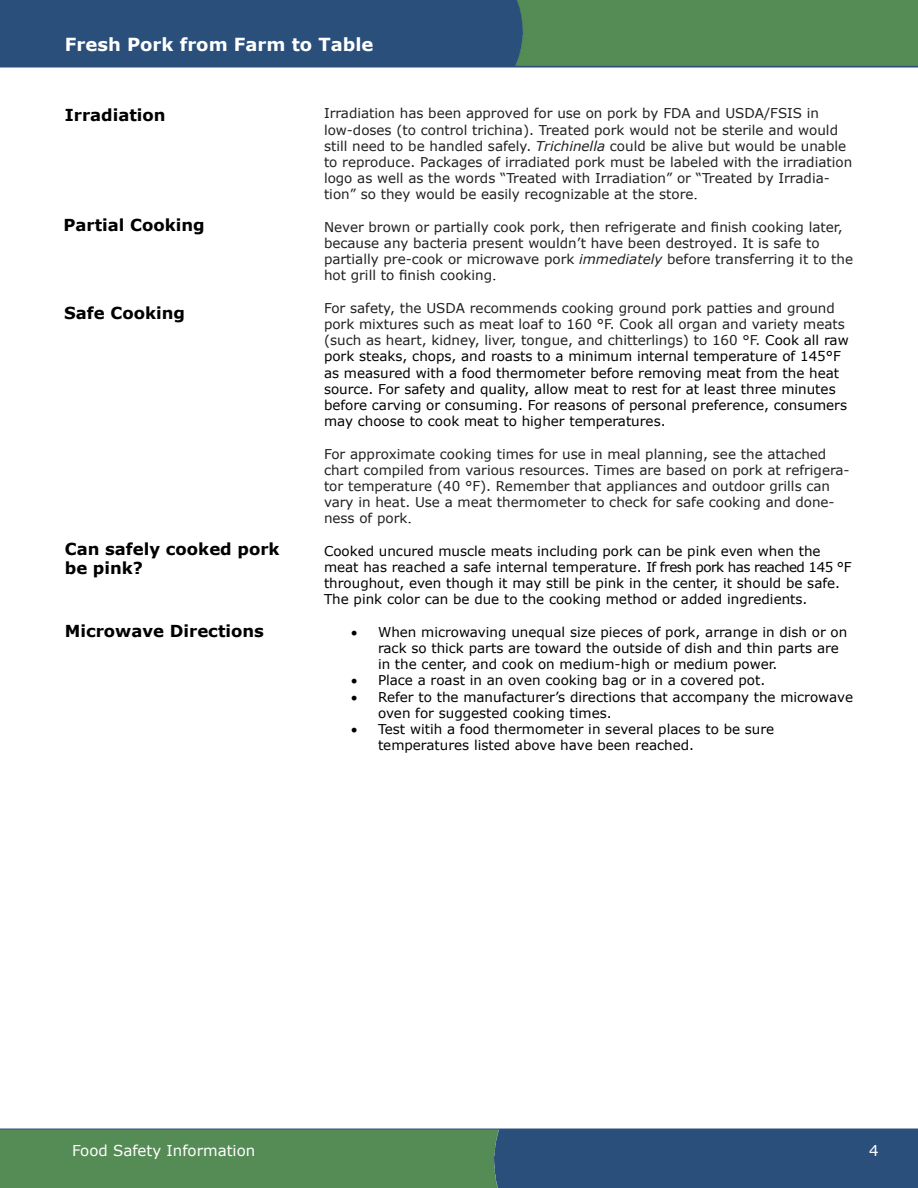
<style>
.page{position:relative;width:918px;height:1188px;background:#fff}
.page>*{position:absolute;margin:0;border:0;box-sizing:border-box;transform-origin:0 0}
.t1{font:700 18px "Verdana";color:#fff}
.t2{font:700 16.5px/19.8px "Verdana";color:#000}
.t3{font:15px "Verdana";color:#fff}
.t4{font:13.5px/16.2px "Verdana";color:#000}
.t5{font:13.5px/16.2px "Verdana";color:#231f20}
.s1{font-style:italic}
.s2{font-family:"Times New Roman";font-size:18px;color:#000}
.s3{color:#231f20}
</style>
<div class="page">
<div style="left:499px;top:1129px;width:419px;height:59px;background:#2a4f7a"></div>
<div style="left:0;top:1129px;width:499px;height:59px;background:#558c55"></div>
<div style="left:0;top:0;width:918px;height:68px;background:#2a4f7a"></div>
<div style="left:515px;top:0;width:403px;height:66px;background:#558c55"></div>
<p class="t1" style="left:65px;top:33px;width:310px">Fresh Pork from Farm to Table</p>
<p class="t2" style="left:65px;top:104px;width:102px">Irradiation</p>
<p class="t2" style="left:63px;top:215px;width:143px">Partial Cooking</p>
<p class="t2" style="left:64px;top:303px;width:122px">Safe Cooking</p>
<p class="t2" style="left:65px;top:538px;width:216px">Can safely cooked pork be pink?</p>
<p class="t2" style="left:65px;top:621px;width:201px">Microwave Directions</p>
<p class="t5" style="left:324px;top:105px;width:530px">Irradiation has been approved for use on pork by FDA and USDA/FSIS in low-doses (to control trichina). Treated pork would not be sterile and would still need to be handled safely. <span class="s1">Trichinella</span> could be alive but would be unable to reproduce. Packages of irradiated pork must be labeled with the irradiation logo as well as the words “Treated with Irradiation” or “Treated by Irradia&shy;tion” so they would be easily recognizable at the store<span class="s2">.</span></p>
<p class="t5" style="left:324px;top:218px;width:531px">Never brown or partially cook pork, then refrigerate and finish cooking later, because any bacteria present wouldn’t have been destroyed. It is safe to partially pre-cook or microwave pork <span class="s1">immediately</span> before transferring it to the hot grill to finish cooking<span class="s2">.</span></p>
<p class="t4" style="left:324px;top:299px;width:526px"><span class="s3">For safety, the USDA recommends cooking ground pork patties and ground pork mixtures such as meat loaf to 160 °F. Cook all organ and variety meats (such as heart, kidney, liver, tongue, and chitterlings) to 160 °F.</span> Cook all raw pork steaks, chops, and roasts to a minimum internal temperature of 145°F as measured with a food thermometer before removing meat from the heat source. For safety and quality, allow meat to rest for at least three minutes before carving or consuming. For reasons of personal preference, consumers may choose to cook meat to higher temperatures.</p>
<p class="t5" style="left:324px;top:445px;width:527px">For approximate cooking times for use in meal planning, see the attached chart compiled from various resources. Times are based on pork at refrigera&shy;tor temperature (40 °F). Remember that appliances and outdoor grills can vary in heat. Use a meat thermometer to check for safe cooking and done&shy;ness of pork<span class="s2">.</span></p>
<p class="t4" style="left:324px;top:542px;width:529px">Cooked uncured muscle meats including pork can be pink even when the meat has reached a safe internal temperature. If fresh pork has reached 145 °F throughout, even though it may still be pink in the center, it should be safe.<br>The pink color can be due to the cooking method or added ingredients.</p>
<p class="t4" style="left:378px;top:623px;width:471px;text-indent:-27px">• When microwaving unequal size pieces of pork, arrange in dish or on rack so thick parts are toward the outside of dish and thin parts are in the center, and cook on medium-high or medium power.</p>
<p class="t4" style="left:351px;top:672px;width:416px">• Place a roast in an oven cooking bag or in a covered pot.</p>
<p class="t4" style="left:378px;top:688px;width:477px;text-indent:-27px">• Refer to the manufacturer’s directions that accompany the microwave oven for suggested cooking times.</p>
<p class="t4" style="left:378px;top:720px;width:398px;text-indent:-27px">• Test witih a food thermometer in several places to be sure temperatures listed above have been reached.</p>
<p class="t3" style="left:72px;top:1141px;width:185px">Food Safety Information</p>
<p class="t3" style="left:869px;top:1141px;width:11px">4</p>
</div>
